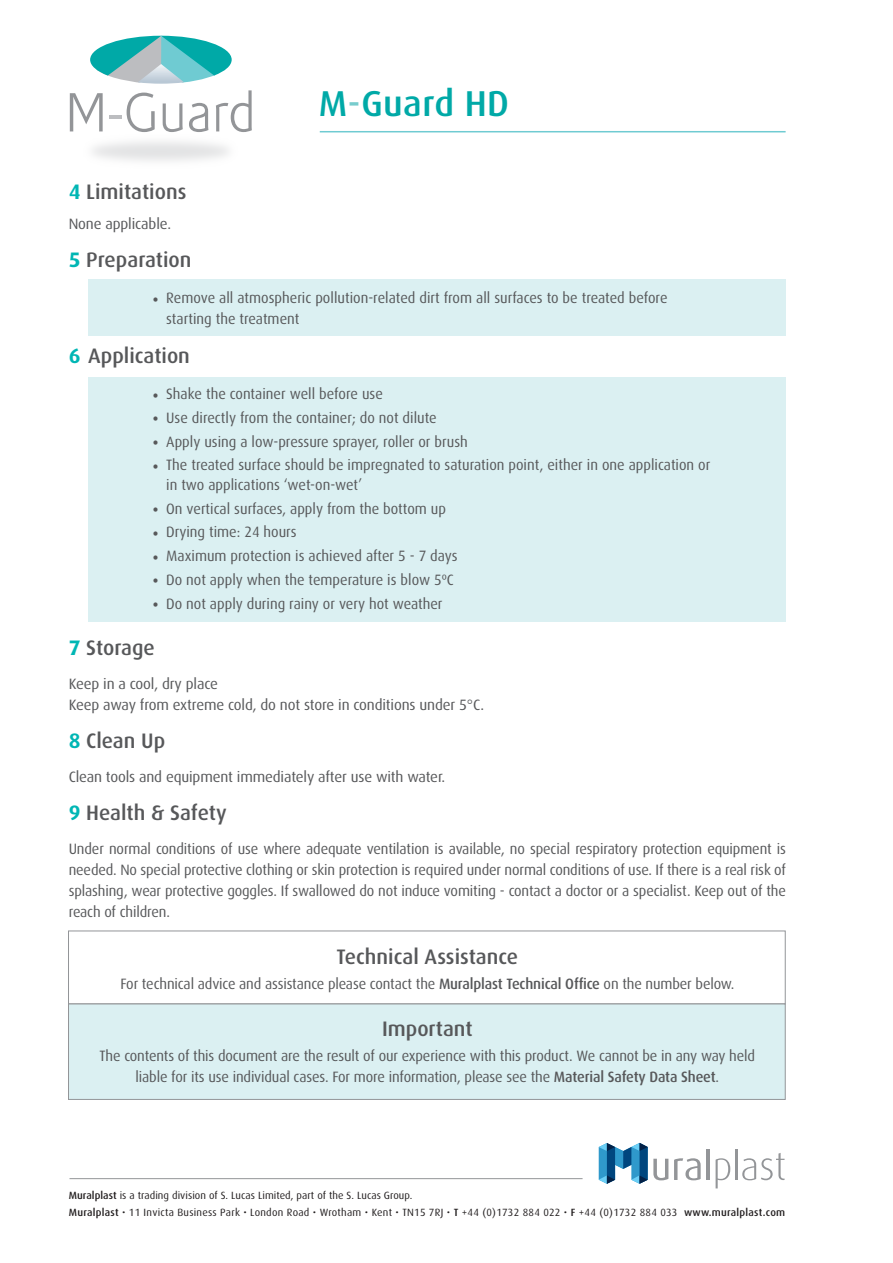
<style>
.page{position:relative;width:893px;height:1263px;background:#fff}
.page>*{position:absolute;margin:0;border:0;box-sizing:border-box;transform-origin:0 0}
.t1{font:500 36px "Dax";letter-spacing:.01em;color:#00a9a7}
.t2{font:500 21px "Dax";color:#57585a}
.t3{font:15px/21px "Dax";letter-spacing:-.01em;color:#57585a;scale:.96 1}
.t4{font:15px "Dax";letter-spacing:-.01em;color:#57585a}
.t5{font:10.5px "Dax";letter-spacing:.02em;color:#231f20}
.s1{color:#78cccd}
.s2{font-weight:700;color:#00b6b4}
.s3{font-weight:700}
.s4{font-weight:500}
</style>
<div class="page">
<svg style="left:599px;top:1143px;width:69px;height:41px"></svg>
<svg style="left:674px;top:1158px;width:27px;height:22px"></svg>
<hr style="left:706px;top:1149px;width:4px;height:31px;background:#939598">
<svg style="left:716px;top:1158px;width:14px;height:30px"></svg>
<hr style="left:735px;top:1149px;width:2px;height:31px;background:#939598">
<svg style="left:742px;top:1153px;width:42px;height:27px"></svg>
<hr style="left:69px;top:1178px;width:514px;height:1px;background:#939598">
<div style="left:88px;top:377px;width:698px;height:245px;background:#dbf0f2"></div>
<div style="left:88px;top:279px;width:698px;height:57px;background:#dbf0f2"></div>
<div style="left:68px;top:930px;width:718px;height:74px;border:1px solid #939598"></div>
<div style="left:68px;top:1003px;width:718px;height:97px;background:#dbf0f2;border:1px solid #939598"></div>
<svg style="left:90px;top:36px;width:142px;height:48px"></svg>
<svg style="left:70px;top:93px;width:33px;height:38px"></svg>
<hr style="left:109px;top:115px;width:13px;height:4px;background:#bcbdc0">
<svg style="left:127px;top:93px;width:28px;height:39px"></svg>
<svg style="left:163px;top:103px;width:20px;height:29px"></svg>
<svg style="left:189px;top:103px;width:19px;height:29px"></svg>
<svg style="left:216px;top:90px;width:36px;height:42px"></svg>
<hr style="left:320px;top:131px;width:466px;height:1px;background:#6fcbd2">
<p class="t1" style="left:319px;top:84px;width:191px">M<span class="s1">-</span>Guard HD</p>
<p class="t2" style="left:69px;top:180px;width:119px"><span class="s2">4</span> Limitations</p>
<p class="t4" style="left:69px;top:215px;width:104px">None applicable.</p>
<p class="t2" style="left:69px;top:248px;width:124px"><span class="s2">5</span> Preparation</p>
<p class="t3" style="left:166px;top:288px;width:524px;text-indent:-13px"><span class="s3">•</span> Remove all atmospheric pollution-related dirt from all surfaces to be treated before starting the treatment</p>
<p class="t2" style="left:69px;top:344px;width:123px"><span class="s2">6</span> Application</p>
<p class="t3" style="left:153px;top:384px;width:241px"><span class="s3">•</span> Shake the container well before use</p>
<p class="t3" style="left:153px;top:407px;width:297px"><span class="s3">•</span> Use directly from the container; do not dilute</p>
<p class="t3" style="left:153px;top:431px;width:330px"><span class="s3">•</span> Apply using a low-pressure sprayer, roller or brush</p>
<p class="t3" style="left:166px;top:456px;width:568px;line-height:19.5px;text-indent:-13px"><span class="s3">•</span> The treated surface should be impregnated to saturation point, either in one application or in two applications ‘wet-on-wet’</p>
<p class="t3" style="left:153px;top:498px;width:307px"><span class="s3">•</span> On vertical surfaces, apply from the bottom up</p>
<p class="t3" style="left:153px;top:522px;width:151px"><span class="s3">•</span> Drying time: 24 hours</p>
<p class="t3" style="left:153px;top:546px;width:319px"><span class="s3">•</span> Maximum protection is achieved after 5 - 7 days</p>
<p class="t3" style="left:153px;top:569px;width:315px"><span class="s3">•</span> Do not apply when the temperature is blow 5ºC</p>
<p class="t3" style="left:153px;top:593px;width:303px"><span class="s3">•</span> Do not apply during rainy or very hot weather</p>
<p class="t2" style="left:69px;top:636px;width:88px"><span class="s2">7</span> Storage</p>
<p class="t4" style="left:69px;top:676px;width:151px">Keep in a cool, dry place</p>
<p class="t4" style="left:69px;top:697px;width:417px">Keep away from extreme cold, do not store in conditions under 5°C.</p>
<p class="t2" style="left:69px;top:729px;width:98px"><span class="s2">8</span> Clean Up</p>
<p class="t4" style="left:69px;top:769px;width:378px">Clean tools and equipment immediately after use with water.</p>
<p class="t2" style="left:69px;top:801px;width:159px"><span class="s2">9</span> Health &amp; Safety</p>
<p class="t3" style="left:69px;top:839px;width:749px;text-align:justify">Under normal conditions of use where adequate ventilation is available, no special respiratory protection equipment is needed. No special protective clothing or skin protection is required under normal conditions of use. If there is a real risk of splashing, wear protective goggles. If swallowed do not induce vomiting - contact a doctor or a specialist. Keep out of the reach of children.</p>
<p class="t2" style="left:337px;top:945px;width:183px">Technical Assistance</p>
<p class="t3" style="left:120px;top:974px;width:641px">For technical advice and assistance please contact the <span class="s4">Muralplast Technical Office</span> on the number below.</p>
<p class="t2" style="left:382px;top:1017px;width:92px">Important</p>
<p class="t3" style="left:100px;top:1045px;width:684px;text-align:center">The contents of this document are the result of our experience with this product. We cannot be in any way held liable for its use individual cases. For more information, please see the <span class="s4">Material Safety Data Sheet</span>.</p>
<p class="t5" style="left:69px;top:1189px;width:345px"><span class="s4">Muralplast</span> is a trading division of S. Lucas Limited, part of the S. Lucas Group.</p>
<p class="t5" style="left:69px;top:1206px;width:718px"><span class="s4">Muralplast</span> • 11 Invicta Business Park • London Road • Wrotham • Kent • TN15 7RJ • <span class="s4">T</span> +44 (0)1732 884 022 • <span class="s4">F</span> +44 (0)1732 884 033 <span class="s4">www.muralplast.com</span></p>
</div>
